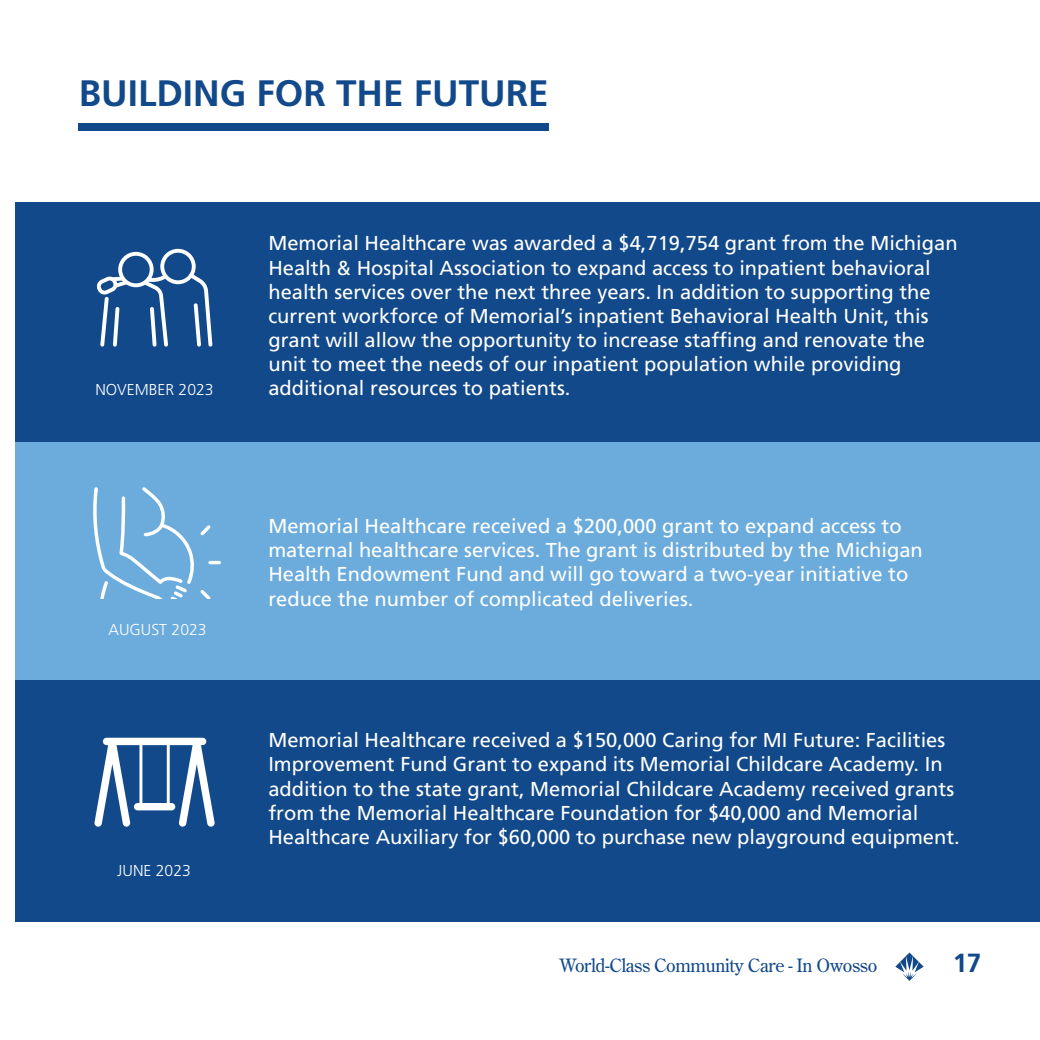
<style>
.page{position:relative;width:1040px;height:1040px;background:#fff}
.page>*{position:absolute;margin:0;border:0;box-sizing:border-box;transform-origin:0 0}
.t1{font:700 36.75px "Frutiger";color:#12498a}
.t2{font:700 26.25px "Frutiger";color:#12498a}
.t3{font:20.12px/24.2px "Frutiger";color:#fff}
.t4{font:18.2px "Century Old Style Std";letter-spacing:-.02em;color:#12498a}
.t5{font:300 15.75px "Frutiger";color:#fff}
</style>
<div class="page">
<svg style="left:895px;top:952px;width:28px;height:28px"></svg>
<div style="left:16px;top:676px;width:1024px;height:246px;background:#12498a"></div>
<div style="left:16px;top:202px;width:1024px;height:244px;background:#12498a"></div>
<div style="left:16px;top:443px;width:1024px;height:237px;background:#6cacdd"></div>
<svg style="left:97px;top:249px;width:115px;height:97px"></svg>
<svg style="left:93px;top:487px;width:126px;height:111px"></svg>
<svg style="left:94px;top:737px;width:121px;height:90px"></svg>
<div style="left:79px;top:123px;width:470px;height:7px;background:#12498a"></div>
<h1 class="t1" style="left:79px;top:71px;width:471px">BUILDING FOR THE FUTURE</h1>
<p class="t5" style="left:95px;top:380px;width:120px">NOVEMBER 2023</p>
<p class="t5" style="left:108px;top:620px;width:100px">AUGUST 2023</p>
<p class="t5" style="left:117px;top:861px;width:75px">JUNE 2023</p>
<p class="t3" style="left:268px;top:231px;width:690px">Memorial Healthcare was awarded a $4,719,754 grant from the Michigan Health &amp; Hospital Association to expand access to inpatient behavioral health services over the next three years. In addition to supporting the current workforce of Memorial’s inpatient Behavioral Health Unit, this grant will allow the opportunity to increase staffing and renovate the unit to meet the needs of our inpatient population while providing additional resources to patients.</p>
<p class="t3" style="left:268px;top:514px;width:656px">Memorial Healthcare received a $200,000 grant to expand access to maternal healthcare services. The grant is distributed by the Michigan Health Endowment Fund and will go toward a two-year initiative to reduce the number of complicated deliveries.</p>
<p class="t3" style="left:268px;top:728px;width:693px">Memorial Healthcare received a $150,000 Caring for MI Future: Facilities Improvement Fund Grant to expand its Memorial Childcare Academy. In addition to the state grant, Memorial Childcare Academy received grants from the Memorial Healthcare Foundation for $40,000 and Memorial Healthcare Auxiliary for $60,000 to purchase new playground equipment.</p>
<p class="t4" style="left:559px;top:954px;width:319px">World-Class Community Care - In Owosso</p>
<h2 class="t2" style="left:952px;top:947px;width:30px">17</h2>
</div>
